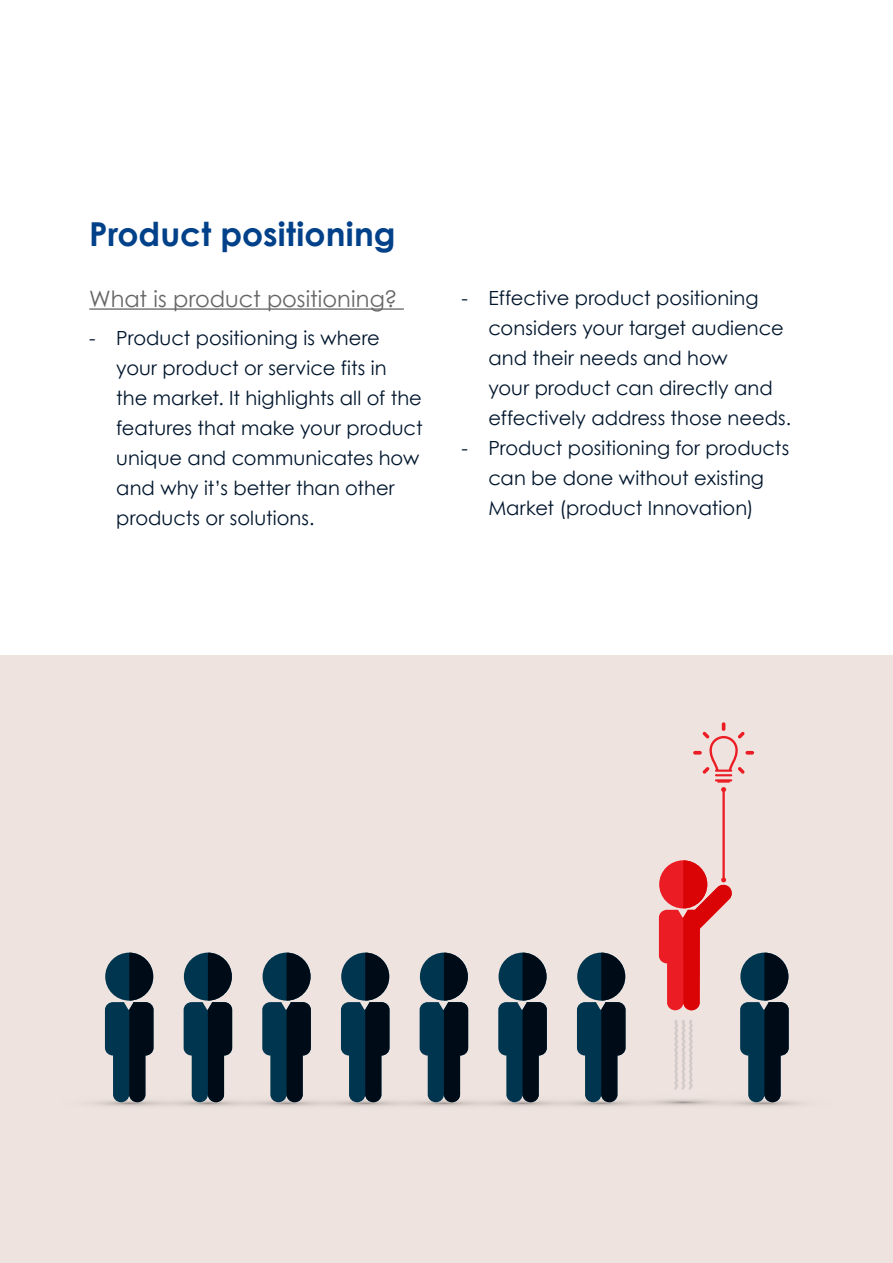
<style>
.page{position:relative;width:893px;height:1263px;background:#fff}
.page>*{position:absolute;margin:0;border:0;box-sizing:border-box;transform-origin:0 0}
.t1{font:700 33px "Century Gothic";color:#004189}
.t2{font:22.5px "Century Gothic";color:#666}
.t3{font:19.5px/30px "Century Gothic";color:#00162d}
</style>
<div class="page">
<hr style="left:89px;top:308px;width:315px;height:2px;background:#666">
<div style="left:0;top:656px;width:893px;height:607px;background:#eee3de"></div>
<svg style="left:93px;top:722px;width:708px;height:385px"></svg>
<h1 class="t1" style="left:89px;top:209px;width:308px">Product positioning</h1>
<p class="t2" style="left:89px;top:283px;width:310px">What is product positioning?</p>
<p class="t3" style="left:116px;top:323px;width:308px;text-indent:-27px">- Product positioning is where your product or service fits in the market. It highlights all of the features that make your product unique and communicates how and why it’s better than other products or solutions.</p>
<p class="t3" style="left:488px;top:283px;width:304px;text-indent:-27px">- Effective product positioning considers your target audience and their needs and how<br>your product can directly and effectively address those needs.</p>
<p class="t3" style="left:461px;top:433px;width:329px;text-align:center">- Product positioning for products can be done without existing<br>Market (product Innovation)</p>
</div>
